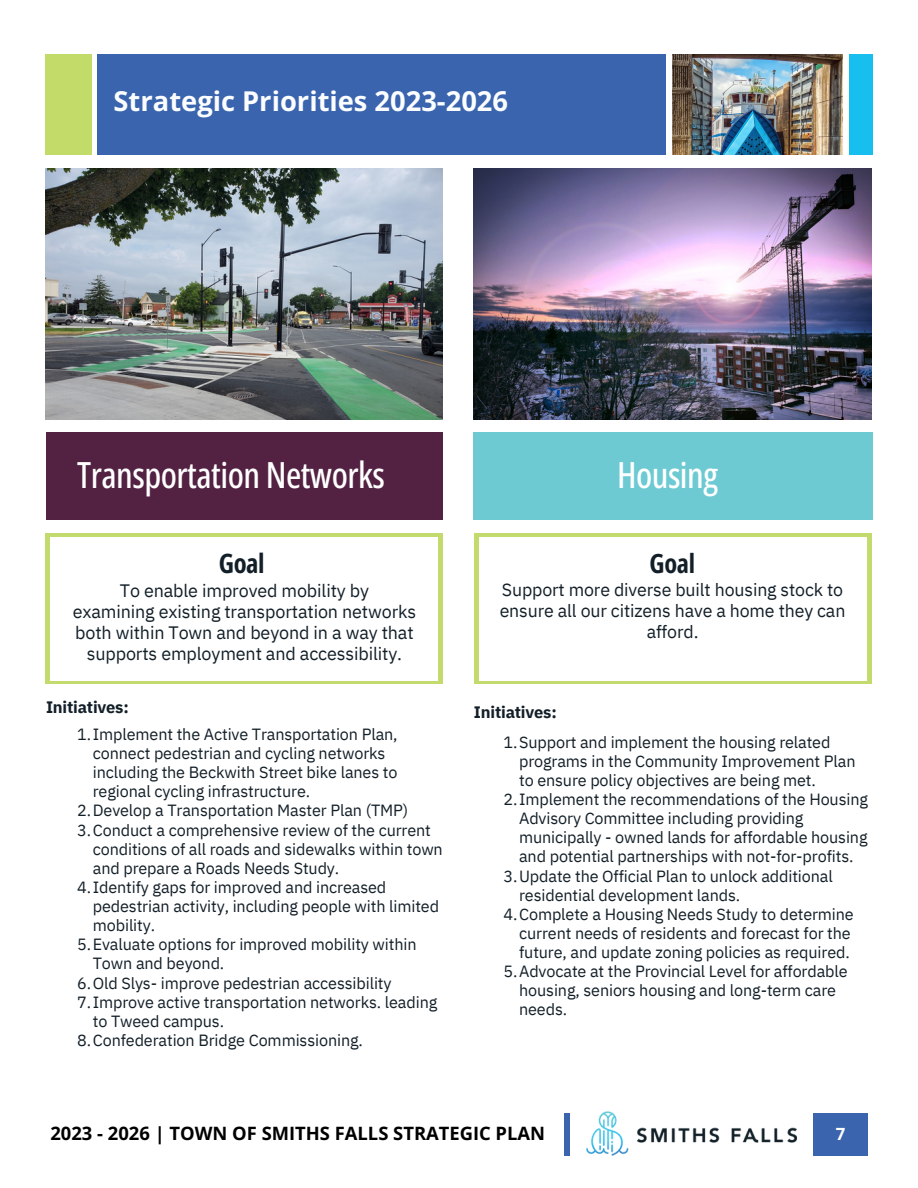
<style>
.page{position:relative;width:918px;height:1188px;background:#fff}
.page>*{position:absolute;margin:0;border:0;box-sizing:border-box;transform-origin:0 0}
.t1{font:500 36px "Open Sans Condensed";letter-spacing:-.015em;color:#fff}
.t2{font:700 27.3px "Open Sans";color:#fbfdff}
.t3{font:700 26.55px "Open Sans Condensed";color:#131f28}
.t4{font:700 26.25px "Open Sans Condensed";color:#131f28}
.t5{font:700 18.45px "Open Sans";color:#000}
.t6{font:18px/21.1px "IBM Plex Sans";letter-spacing:-.005em;color:#131f28;text-align:center}
.t7{font:17.7px/21px "IBM Plex Sans";letter-spacing:-.005em;color:#131f28;text-align:center}
.t8{font:700 16.8px "Open Sans";color:#fff}
.t9{font:700 16.5px "IBM Plex Sans";letter-spacing:-.01em;color:#131f28}
.t10{font:16.2px/19.2px "IBM Plex Sans";letter-spacing:-.005em;color:#131f28}
</style>
<div class="page">
<div style="left:97px;top:55px;width:568px;height:100px;background:#3a64ae"></div>
<div style="left:46px;top:55px;width:46px;height:100px;background:#c3db69"></div>
<div style="left:849px;top:55px;width:24px;height:100px;background:#17bfef"></div>
<img style="left:672px;top:55px;width:170px;height:100px">
<img style="left:474px;top:168px;width:397px;height:251px">
<img style="left:46px;top:168px;width:397px;height:251px">
<div style="left:564px;top:1113px;width:5px;height:43px;background:#3a64ae"></div>
<img style="left:569px;top:1111px;width:229px;height:45px">
<div style="left:813px;top:1113px;width:55px;height:43px;background:#3a64ae"></div>
<div style="left:473px;top:433px;width:399px;height:87px;background:#6dcad2"></div>
<svg style="left:474px;top:533px;width:397px;height:151px;background:#c9df7c"></svg>
<div style="left:479px;top:537px;width:387px;height:143px;background:#fff"></div>
<div style="left:46px;top:433px;width:397px;height:87px;background:#532242"></div>
<svg style="left:46px;top:533px;width:397px;height:151px;background:#c9df7c"></svg>
<div style="left:51px;top:537px;width:387px;height:143px;background:#fff"></div>
<p class="t2" style="left:114px;top:82px;width:396px">Strategic Priorities 2023-2026</p>
<p class="t1" style="left:77px;top:450px;width:309px">Transportation Networks</p>
<p class="t3" style="left:219px;top:545px;width:47px">Goal</p>
<p class="t1" style="left:617px;top:450px;width:102px">Housing</p>
<p class="t4" style="left:650px;top:545px;width:47px">Goal</p>
<p class="t6" style="left:120px;top:580px;width:251px">To enable improved mobility by</p>
<p class="t6" style="left:73px;top:601px;width:345px">examining existing transportation networks both within Town and beyond in a way that supports employment and accessibility.</p>
<p class="t9" style="left:46px;top:696px;width:84px">Initiatives:</p>
<p class="t10" style="left:93px;top:724px;width:306px;text-indent:-16px">1.Implement the Active Transportation Plan, connect pedestrian and cycling networks including the Beckwith Street bike lanes to regional cycling infrastructure.</p>
<p class="t10" style="left:77px;top:801px;width:333px">2.Develop a Transportation Master Plan (TMP)</p>
<p class="t10" style="left:93px;top:820px;width:352px;text-indent:-16px">3.Conduct a comprehensive review of the current conditions of all roads and sidewalks within town and prepare a Roads Needs Study.</p>
<p class="t10" style="left:93px;top:877px;width:348px;text-indent:-16px">4.Identify gaps for improved and increased pedestrian activity, including people with limited mobility.</p>
<p class="t10" style="left:93px;top:935px;width:325px;text-indent:-16px">5.Evaluate options for improved mobility within<br>Town and beyond.</p>
<p class="t10" style="left:77px;top:973px;width:316px">6.Old Slys- improve pedestrian accessibility</p>
<p class="t10" style="left:93px;top:992px;width:346px;text-indent:-16px">7.Improve active transportation networks. leading to Tweed campus.</p>
<p class="t10" style="left:77px;top:1030px;width:287px">8.Confederation Bridge Commissioning.</p>
<p class="t7" style="left:500px;top:579px;width:347px">Support more diverse built housing stock to ensure all our citizens have a home they can afford.</p>
<p class="t9" style="left:474px;top:701px;width:84px">Initiatives:</p>
<p class="t10" style="left:519px;top:732px;width:338px;text-indent:-16px">1.Support and implement the housing related programs in the Community Improvement Plan to ensure policy objectives are being met.</p>
<p class="t10" style="left:519px;top:789px;width:350px;text-indent:-16px">2.Implement the recommendations of the Housing Advisory Committee including providing municipally - owned lands for affordable housing and potential partnerships with not-for-profits.</p>
<p class="t10" style="left:519px;top:866px;width:315px;text-indent:-16px">3.Update the Official Plan to unlock additional residential development lands.</p>
<p class="t10" style="left:519px;top:904px;width:336px;text-indent:-16px">4.Complete a Housing Needs Study to determine current needs of residents and forecast for the future, and update zoning policies as required.</p>
<p class="t10" style="left:519px;top:961px;width:330px;text-indent:-16px">5.Advocate at the Provincial Level for affordable housing, seniors housing and long-term care needs.</p>
<p class="t5" style="left:50px;top:1121px;width:496px">2023 - 2026 | TOWN OF SMITHS FALLS STRATEGIC PLAN</p>
<p class="t8" style="left:836px;top:1122px;width:11px">7</p>
</div>
